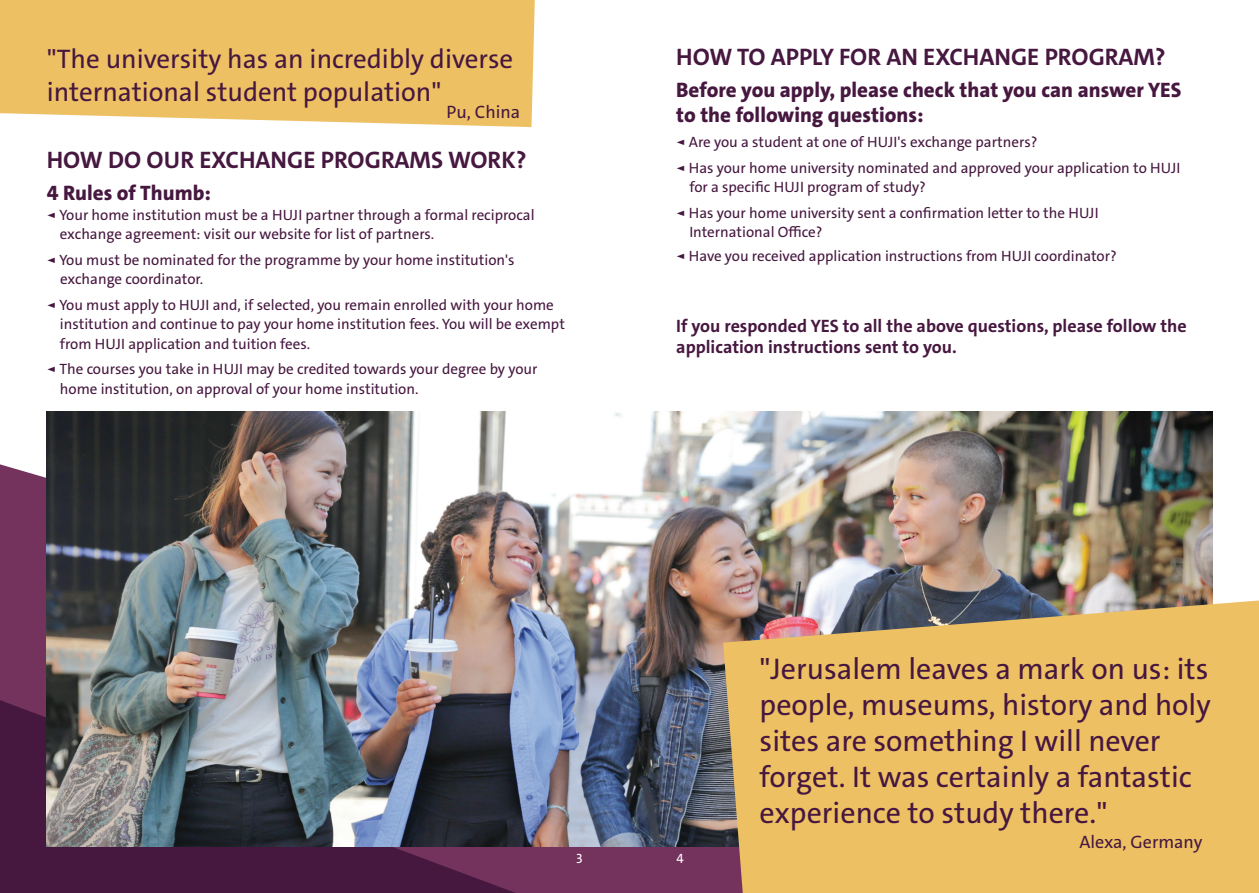
<style>
.page{position:relative;width:1259px;height:893px;background:#fff}
.page>*{position:absolute;margin:0;border:0;box-sizing:border-box;transform-origin:0 0}
.t1{font:30px/36px "The Sans C4 s";color:#46173f}
.t2{font:27px/32.4px "The Sans C4 s";color:#46173f}
.t3{font:700 24px "The Sans C4 s";color:#46173f}
.t4{font:800 21px/25.2px "The Sans C4 s";color:#46173f}
.t5{font:700 18px/21.6px "The Sans C4 s";color:#46173f}
.t6{font:18px "The Sans C4 s";color:#46173f}
.t7{font:15px/19.5px "The Sans C4 s";color:#46173f}
.t8{font:13.5px "The Sans C4 s";color:#fff}
.s1{font-weight:600}
</style>
<div class="page">
<div style="left:0;top:464px;width:723px;height:429px;background:#74335d"></div>
<div style="left:0;top:0;width:535px;height:127px;background:#edc064"></div>
<svg style="left:0;top:700px;width:516px;height:193px;background:#4b1b42"></svg>
<img style="left:47px;top:411px;width:1165px;height:435px">
<svg style="left:723px;top:600px;width:536px;height:293px;background:#e2b865"></svg>
<h2 class="t2" style="left:47px;top:43px;width:468px">"The university has an incredibly diverse international student population"</h2>
<p class="t6" style="left:446px;top:101px;width:75px">Pu, China</p>
<h3 class="t3" style="left:47px;top:144px;width:481px">HOW DO OUR EXCHANGE PROGRAMS WORK?</h3>
<h3 class="t4" style="left:47px;top:181px;width:166px">4 Rules of Thumb:</h3>
<p class="t7" style="left:60px;top:205px;width:476px;text-indent:-13px"><span class="s1">◄</span> Your home institution must be a HUJI partner through a formal reciprocal exchange agreement: visit our website for list of partners.</p>
<p class="t7" style="left:60px;top:250px;width:456px;text-indent:-13px"><span class="s1">◄</span> You must be nominated for the programme by your home institution's exchange coordinator.</p>
<p class="t7" style="left:60px;top:295px;width:506px;text-indent:-13px"><span class="s1">◄</span> You must apply to HUJI and, if selected, you remain enrolled with your home institution and continue to pay your home institution fees. You will be exempt from HUJI application and tuition fees.</p>
<p class="t7" style="left:60px;top:359px;width:479px;text-indent:-13px"><span class="s1">◄</span> The courses you take in HUJI may be credited towards your degree by your home institution, on approval of your home institution.</p>
<h3 class="t3" style="left:676px;top:41px;width:491px">HOW TO APPLY FOR AN EXCHANGE PROGRAM?</h3>
<h3 class="t4" style="left:676px;top:77px;width:507px">Before you apply, please check that you can answer YES to the following questions:</h3>
<p class="t7" style="left:676px;top:130px;width:505px;line-height:25.5px"><span class="s1">◄</span> Are you a student at one of HUJI's exchange partners?<br><span class="s1">◄</span> Has your home university nominated and approved your application to HUJI</p>
<p class="t7" style="left:676px;top:175px;width:424px;line-height:25.5px;text-indent:13px">for a specific HUJI program of study?<br><span class="s1">◄</span> Has your home university sent a confirmation letter to the HUJI</p>
<p class="t7" style="left:676px;top:220px;width:442px;line-height:24px;text-indent:13px">International Office?<br><span class="s1">◄</span> Have you received application instructions from HUJI coordinator?</p>
<p class="t5" style="left:676px;top:315px;width:512px">If you responded YES to all the above questions, please follow the application instructions sent to you.</p>
<p class="t8" style="left:576px;top:850px;width:8px">3</p>
<p class="t8" style="left:676px;top:850px;width:9px">4</p>
<h1 class="t1" style="left:759px;top:651px;width:453px">"Jerusalem leaves a mark on us: its people, museums, history and holy sites are something I will never forget. It was certainly a fantastic experience to study there."</h1>
<p class="t6" style="left:1079px;top:831px;width:125px">Alexa, Germany</p>
</div>
